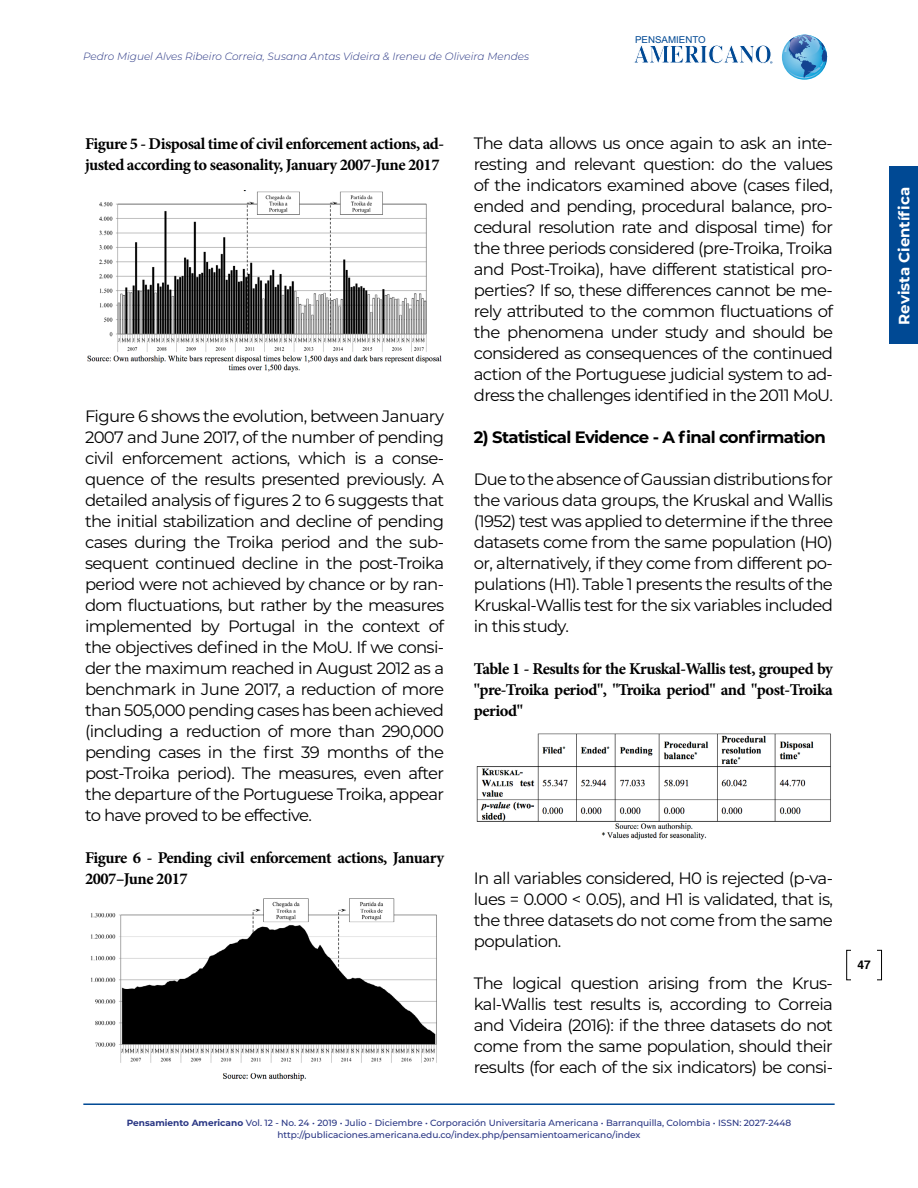
<style>
.page{position:relative;width:918px;height:1188px;background:#fff}
.page>*{position:absolute;margin:0;border:0;box-sizing:border-box;transform-origin:0 0}
.t1{font:16.5px/21px "Montserrat";letter-spacing:-.04em;color:#000;text-align:justify}
.t2{font:700 16.5px/21px "Minion Pro";letter-spacing:-.03em;color:#000}
.t3{font:700 16.5px "Montserrat";letter-spacing:-.04em;color:#000}
.t4{font:700 15px "Montserrat";color:#fff}
.t5{font:700 12px "Helvetica";color:#000}
.t6{font:italic 300 10.5px "Montserrat";color:#283583}
.t7{font:9.45px "Arial";color:#004994}
.t8{font:500 9px/12px "Montserrat";color:#283583;text-align:center}
.s1{font-weight:700}
</style>
<div class="page">
<hr style="left:83px;top:1103px;width:752px;height:2px;background:#004994">
<svg style="left:782px;top:35px;width:45px;height:45px"></svg>
<svg style="left:634px;top:45px;width:138px;height:19px"></svg>
<div style="left:890px;top:167px;width:28px;height:177px;background:#004994"></div>
<div style="left:846px;top:950px;width:36px;height:30px;border:1px solid #000"></div>
<div style="left:851px;top:949px;width:26px;height:32px;background:#fff"></div>
<img style="left:87px;top:191px;width:355px;height:181px">
<img style="left:91px;top:898px;width:346px;height:183px">
<img style="left:476px;top:733px;width:355px;height:107px">
<p class="t6" style="left:83px;top:49px;width:448px">Pedro Miguel Alves Ribeiro Correia, Susana Antas Videira &amp; Ireneu de Oliveira Mendes</p>
<p class="t7" style="left:635px;top:34px;width:72px">PENSAMIENTO</p>
<p class="t2" style="left:85px;top:133px;width:361px">Figure 5 - Disposal time of civil enforcement actions, ad&shy;justed according to seasonality, January 2007-June 2017</p>
<p class="t1" style="left:85px;top:405px;width:361px">Figure 6 shows the evolution, between January 2007 and June 2017, of the number of pending civil enforcement actions, which is a conse&shy;quence of the results presented previously. A detailed analysis of figures 2 to 6 suggests that the initial stabilization and decline of pending cases during the Troika period and the sub&shy;sequent continued decline in the post-Troika period were not achieved by chance or by ran&shy;dom fluctuations, but rather by the measures implemented by Portugal in the context of the objectives defined in the MoU. If we consi&shy;der the maximum reached in August 2012 as a benchmark in June 2017, a reduction of more than 505,000 pending cases has been achieved (including a reduction of more than 290,000 pending cases in the first 39 months of the post-Troika period). The measures, even after the departure of the Portuguese Troika, appear to have proved to be effective.</p>
<p class="t2" style="left:85px;top:848px;width:361px">Figure 6 - Pending civil enforcement actions, January<br>2007–June 2017</p>
<p class="t1" style="left:474px;top:132px;width:361px">The data allows us once again to ask an inte&shy;resting and relevant question: do the values of the indicators examined above (cases filed, ended and pending, procedural balance, pro&shy;cedural resolution rate and disposal time) for the three periods considered (pre-Troika, Troika and Post-Troika), have different statistical pro&shy;perties? If so, these differences cannot be me&shy;rely attributed to the common fluctuations of the phenomena under study and should be considered as consequences of the continued action of the Portuguese judicial system to ad&shy;dress the challenges identified in the 2011 MoU.</p>
<p class="t3" style="left:474px;top:425px;width:353px">2) Statistical Evidence - A final confirmation</p>
<p class="t1" style="left:474px;top:468px;width:361px">Due to the absence of Gaussian distributions for the various data groups, the Kruskal and Wallis (1952) test was applied to determine if the three datasets come from the same population (H0) or, alternatively, if they come from different po&shy;pulations (H1). Table 1 presents the results of the Kruskal-Wallis test for the six variables included in this study.</p>
<p class="t2" style="left:474px;top:659px;width:361px;text-align:justify">Table 1 - Results for the Kruskal-Wallis test, grouped by "pre-Troika period", "Troika period" and "post-Troika period"</p>
<p class="t1" style="left:474px;top:867px;width:361px">In all variables considered, H0 is rejected (p-va&shy;lues = 0.000 &lt; 0.05), and H1 is validated, that is, the three datasets do not come from the same population.</p>
<p class="t1" style="left:474px;top:972px;width:361px">The logical question arising from the Krus&shy;kal-Wallis test results is, according to Correia and Videira (2016): if the three datasets do not come from the same population, should their results (for each of the six indicators) be consi-</p>
<p class="t8" style="left:127px;top:1116px;width:666px"><span class="s1">Pensamiento Americano</span> Vol. 12 - No. 24 • 2019 • Julio - Diciembre • Corporación Universitaria Americana • Barranquilla, Colombia • ISSN: 2027-2448 http://publicaciones.americana.edu.co/index.php/pensamientoamericano/index</p>
<p class="t5" style="left:857px;top:955px;width:15px">47</p>
<p class="t4" style="left:893px;top:325px;width:139px;rotate:-90deg">Revista Científica</p>
</div>
